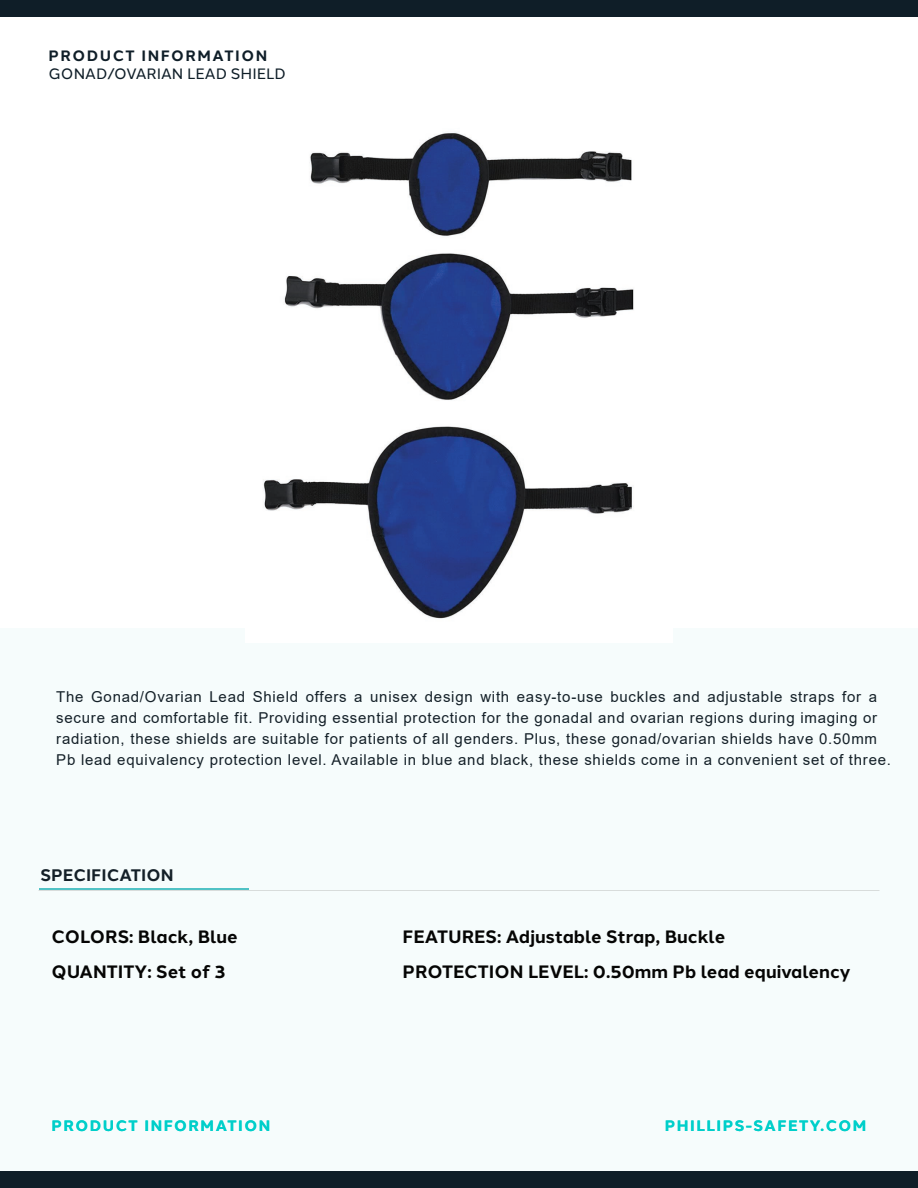
<style>
.page{position:relative;width:918px;height:1188px;background:#fff}
.page>*{position:absolute;margin:0;border:0;box-sizing:border-box;transform-origin:0 0}
.t1{font:700 17.85px/35.8px "Halcom";color:#050504}
.t2{font:700 16.65px "Halcom";color:#142028}
.t3{font:15px/21px "Arial";letter-spacing:.05em;color:#142028}
.t4{font:700 15px "Halcom";letter-spacing:.1em;color:#00cfca}
.t5{font:15px "Halcom";color:#0f1e28}
.t6{font:700 15px "Halcom";letter-spacing:.1em;color:#0f1e28}
</style>
<div class="page">
<div style="left:0;top:628px;width:918px;height:560px;background:#f6fcfc"></div>
<hr style="left:39px;top:888px;width:209px;height:2px;background:#50c2c5">
<div style="left:0;top:1171px;width:918px;height:17px;background:#0f1e28"></div>
<div style="left:0;top:0;width:918px;height:17px;background:#0f1e28"></div>
<img style="left:263px;top:133px;width:371px;height:486px">
<p class="t6" style="left:49px;top:44px;width:220px">PRODUCT INFORMATION</p>
<p class="t5" style="left:49px;top:62px;width:239px">GONAD/OVARIAN LEAD SHIELD</p>
<p class="t3" style="left:56px;top:686px;width:836px">The Gonad/Ovarian Lead Shield offers a unisex design with easy-to-use buckles and adjustable straps for a secure and comfortable fit. Providing essential protection for the gonadal and ovarian regions during imaging or radiation, these shields are suitable for patients of all genders. Plus, these gonad/ovarian shields have 0.50mm Pb lead equivalency protection level. Available in blue and black, these shields come in a convenient set of three.</p>
<p class="t2" style="left:41px;top:862px;width:134px">SPECIFICATION</p>
<p class="t1" style="left:52px;top:917px;width:188px">COLORS: Black, Blue<br>QUANTITY: Set of 3</p>
<p class="t1" style="left:403px;top:917px;width:449px">FEATURES: Adjustable Strap, Buckle<br>PROTECTION LEVEL: 0.50mm Pb lead equivalency</p>
<p class="t4" style="left:52px;top:1114px;width:220px">PRODUCT INFORMATION</p>
<p class="t4" style="left:665px;top:1114px;width:203px">PHILLIPS-SAFETY.COM</p>
</div>
